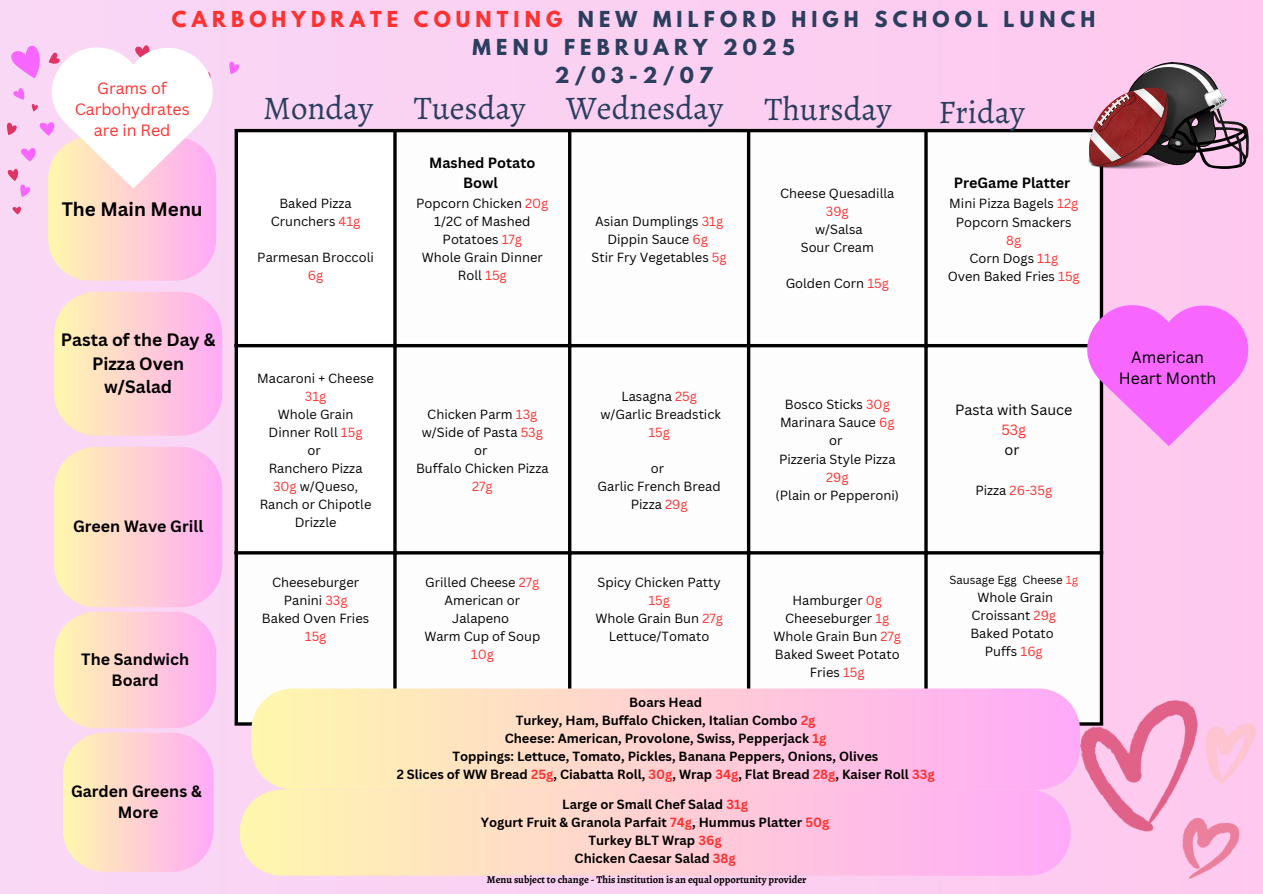
<style>
.page{position:relative;width:1263px;height:894px;background:#fff}
.page>*{position:absolute;margin:0;border:0;box-sizing:border-box;transform-origin:0 0}
.t1{font:33px "Alegreya";color:#2b3e5e}
.t2{font:700 19.5px/28.2px "League Spartan";letter-spacing:.265em;color:#2b3e5e;text-align:center}
.t3{font:700 18.9px "Canva Sans";color:#000}
.t4{font:700 17.4px/23.7px "Canva Sans";color:#000;text-align:center}
.t5{font:700 15.9px/21.3px "Canva Sans";color:#000;text-align:center}
.t6{font:15.9px/21.3px "Canva Sans";color:#ff3131;text-align:center}
.t7{font:15.9px/21.3px "Canva Sans";color:#000;text-align:center}
.t8{font:700 14.4px/20px "Canva Sans";color:#000;text-align:center}
.t9{font:14.4px/20px "Canva Sans";color:#000;text-align:center}
.t10{font:12.9px/18px "Canva Sans";color:#000;text-align:center}
.t11{font:700 12.9px/18px "Canva Sans";color:#000;text-align:center}
.t12{font:12.9px "Canva Sans";color:#ff3131}
.t13{font:11.4px "Canva Sans";color:#000}
.t14{font:700 10.5px "Alegreya";color:#000}
.s1{color:#ff3131}
.s2{color:#000}
</style>
<div class="page">
<div style="left:0;top:0;width:1263px;height:893px;background:#fbcff1"></div>
<div style="left:238px;top:132px;width:862px;height:590px;background:#fdfdfd"></div>
<hr style="left:235px;top:132px;width:3px;height:590px;background:#000">
<svg style="left:393px;top:132px;width:4px;height:556px;fill:#000"></svg>
<hr style="left:568px;top:132px;width:3px;height:590px;background:#000">
<hr style="left:747px;top:132px;width:3px;height:590px;background:#000">
<svg style="left:924px;top:132px;width:4px;height:556px;fill:#000"></svg>
<hr style="left:1100px;top:132px;width:3px;height:590px;background:#000">
<hr style="left:235px;top:129px;width:868px;height:3px;background:#000">
<hr style="left:235px;top:344px;width:868px;height:3px;background:#000">
<hr style="left:235px;top:551px;width:868px;height:3px;background:#000">
<svg style="left:229px;top:62px;width:10px;height:12px"></svg>
<svg style="left:1087px;top:305px;width:161px;height:141px"></svg>
<svg style="left:240px;top:789px;width:830px;height:86px"></svg>
<img style="left:1080px;top:700px;width:175px;height:178px">
<svg style="left:54px;top:292px;width:168px;height:143px"></svg>
<svg style="left:251px;top:688px;width:829px;height:101px"></svg>
<svg style="left:54px;top:447px;width:168px;height:424px"></svg>
<img style="left:1086px;top:128px;width:3px;height:41px">
<svg style="left:1089px;top:63px;width:160px;height:106px"></svg>
<svg style="left:7px;top:45px;width:209px;height:235px"></svg>
<h3 class="t2" style="left:172px;top:7px;width:925px"><span class="s1">CARBOHYDRATE COUNTING</span> NEW MILFORD HIGH SCHOOL LUNCH<br>MENU FEBRUARY 2025<br>2/03-2/07</h3>
<h4 class="t1" style="left:263px;top:85px;width:112px">Monday</h4>
<h5 class="t1" style="left:414px;top:85px;width:113px">Tuesday</h5>
<h4 class="t1" style="left:566px;top:85px;width:159px">Wednesday</h4>
<h4 class="t1" style="left:764px;top:86px;width:129px">Thursday</h4>
<h6 class="t1" style="left:938px;top:90px;width:88px">Friday</h6>
<p class="t6" style="left:75px;top:77px;width:117px">Grams of<br>Carbohydrates are in Red</p>
<p class="t3" style="left:62px;top:195px;width:143px">The Main Menu</p>
<p class="t4" style="left:61px;top:327px;width:156px">Pasta of the Day &amp;<br>Pizza Oven w/Salad</p>
<p class="t5" style="left:73px;top:515px;width:132px">Green Wave Grill</p>
<p class="t5" style="left:81px;top:647px;width:109px">The Sandwich<br>Board</p>
<p class="t5" style="left:71px;top:779px;width:132px">Garden Greens &amp;<br>More</p>
<h2 class="t10" style="left:271px;top:193px;width:91px">Baked Pizza<br>Crunchers <span class="s1">41g</span></h2>
<p class="t10" style="left:257px;top:248px;width:118px">Parmesan Broccoli<br><span class="s1">6g</span></p>
<h5 class="t8" style="left:429px;top:152px;width:108px">Mashed Potato<br>Bowl</h5>
<p class="t10" style="left:416px;top:193px;width:134px">Popcorn Chicken <span class="s1">20g</span></p>
<h1 class="t10" style="left:434px;top:211px;width:98px">1/2C of Mashed<br>Potatoes <span class="s1">17g</span></h1>
<h1 class="t10" style="left:422px;top:248px;width:122px">Whole Grain Dinner<br>Roll <span class="s1">15g</span></h1>
<h1 class="t10" style="left:595px;top:211px;width:129px">Asian Dumplings <span class="s1">31g</span></h1>
<h1 class="t10" style="left:607px;top:229px;width:102px">Dippin Sauce <span class="s1">6g</span></h1>
<h1 class="t10" style="left:592px;top:248px;width:137px">Stir Fry Vegetables <span class="s1">5g</span></h1>
<p class="t10" style="left:780px;top:184px;width:116px">Cheese Quesadilla<br><span class="s1">39g</span></p>
<p class="t10" style="left:815px;top:220px;width:49px">w/Salsa</p>
<p class="t10" style="left:801px;top:238px;width:75px">Sour Cream</p>
<p class="t10" style="left:786px;top:274px;width:105px">Golden Corn <span class="s1">15g</span></p>
<p class="t8" style="left:954px;top:173px;width:118px">PreGame Platter</p>
<p class="t10" style="left:949px;top:194px;width:130px">Mini Pizza Bagels <span class="s1">12g</span></p>
<p class="t10" style="left:956px;top:212px;width:117px">Popcorn Smackers<br><span class="s1">8g</span></p>
<p class="t10" style="left:969px;top:248px;width:90px">Corn Dogs <span class="s1">11g</span></p>
<p class="t10" style="left:948px;top:266px;width:134px">Oven Baked Fries <span class="s1">15g</span></p>
<p class="t10" style="left:257px;top:368px;width:118px">Macaroni + Cheese<br><span class="s1">31g</span></p>
<p class="t10" style="left:269px;top:404px;width:95px">Whole Grain<br>Dinner Roll <span class="s1">15g</span></p>
<p class="t10" style="left:307px;top:441px;width:15px">or</p>
<p class="t10" style="left:260px;top:459px;width:113px">Ranchero Pizza<br><span class="s1">30g</span> w/Queso,<br>Ranch or Chipotle<br>Drizzle</p>
<p class="t10" style="left:272px;top:572px;width:89px">Cheeseburger<br>Panini <span class="s1">33g</span></p>
<p class="t10" style="left:262px;top:608px;width:109px">Baked Oven Fries<br><span class="s1">15g</span></p>
<p class="t10" style="left:422px;top:404px;width:123px">Chicken Parm <span class="s1">13g </span>w/Side of Pasta <span class="s1">53g</span></p>
<p class="t10" style="left:474px;top:441px;width:15px">or</p>
<p class="t10" style="left:416px;top:459px;width:134px">Buffalo Chicken Pizza<br><span class="s1">27g</span></p>
<p class="t10" style="left:621px;top:386px;width:77px">Lasagna <span class="s1">25g</span></p>
<p class="t10" style="left:600px;top:404px;width:122px">w/Garlic Breadstick<br><span class="s1">15g</span></p>
<p class="t10" style="left:651px;top:459px;width:15px">or</p>
<p class="t10" style="left:598px;top:477px;width:125px">Garlic French Bread<br>Pizza <span class="s1">29g</span></p>
<p class="t10" style="left:780px;top:395px;width:116px">Bosco Sticks <span class="s1">30g<br></span>Marinara Sauce <span class="s1">6g</span></p>
<p class="t10" style="left:829px;top:431px;width:15px">or</p>
<p class="t10" style="left:779px;top:449px;width:118px">Pizzeria Style Pizza<br><span class="s1">29g</span></p>
<p class="t10" style="left:776px;top:485px;width:125px">(Plain or Pepperoni)</p>
<p class="t9" style="left:955px;top:399px;width:119px">Pasta with Sauce<br><span class="s1">53g</span></p>
<p class="t9" style="left:1004px;top:439px;width:16px">or</p>
<p class="t12" style="left:975px;top:481px;width:78px"><span class="s2">Pizza</span> 26-35g</p>
<p class="t10" style="left:425px;top:572px;width:116px">Grilled Cheese <span class="s1">27g</span></p>
<p class="t10" style="left:445px;top:590px;width:77px">American or<br>Jalapeno</p>
<p class="t10" style="left:424px;top:626px;width:117px">Warm Cup of Soup<br><span class="s1">10g</span></p>
<p class="t10" style="left:597px;top:572px;width:125px">Spicy Chicken Patty<br><span class="s1">15g</span></p>
<p class="t10" style="left:595px;top:608px;width:129px">Whole Grain Bun <span class="s1">27g</span></p>
<p class="t10" style="left:609px;top:626px;width:102px">Lettuce/Tomato</p>
<p class="t10" style="left:774px;top:590px;width:129px">Hamburger <span class="s1">0g<br></span>Cheeseburger <span class="s1">1g<br></span>Whole Grain Bun <span class="s1">27g</span></p>
<p class="t10" style="left:775px;top:644px;width:126px">Baked Sweet Potato<br>Fries <span class="s1">15g</span></p>
<p class="t11" style="left:397px;top:692px;width:539px">Boars Head<br>Turkey, Ham, Buffalo Chicken, Italian Combo <span class="s1">2g<br></span>Cheese: American, Provolone, Swiss, Pepperjack <span class="s1">1g<br></span>Toppings: Lettuce, Tomato, Pickles, Banana Peppers, Onions, Olives<br>2 Slices of WW Bread <span class="s1">25g</span>, Ciabatta Roll, <span class="s1">30g</span>, Wrap <span class="s1">34g</span>, Flat Bread <span class="s1">28g</span>, Kaiser Roll <span class="s1">33g</span></p>
<p class="t11" style="left:481px;top:794px;width:350px">Large or Small Chef Salad <span class="s1">31g<br></span>Yogurt Fruit &amp; Granola Parfait <span class="s1">74g</span>, Hummus Platter <span class="s1">50g<br></span>Turkey BLT Wrap <span class="s1">36g<br></span>Chicken Caesar Salad <span class="s1">38g</span></p>
<p class="t14" style="left:487px;top:872px;width:321px">Menu subject to change - This institution is an equal opportunity provider</p>
<p class="t13" style="left:949px;top:571px;width:130px">Sausage Egg Cheese <span class="s1">1g</span></p>
<p class="t10" style="left:971px;top:588px;width:86px">Whole Grain<br>Croissant <span class="s1">29g</span></p>
<p class="t10" style="left:970px;top:624px;width:85px">Baked Potato</p>
<p class="t10" style="left:985px;top:642px;width:60px">Puffs <span class="s1">16g</span></p>
<p class="t7" style="left:1119px;top:345px;width:99px">American<br>Heart Month</p>
</div>
